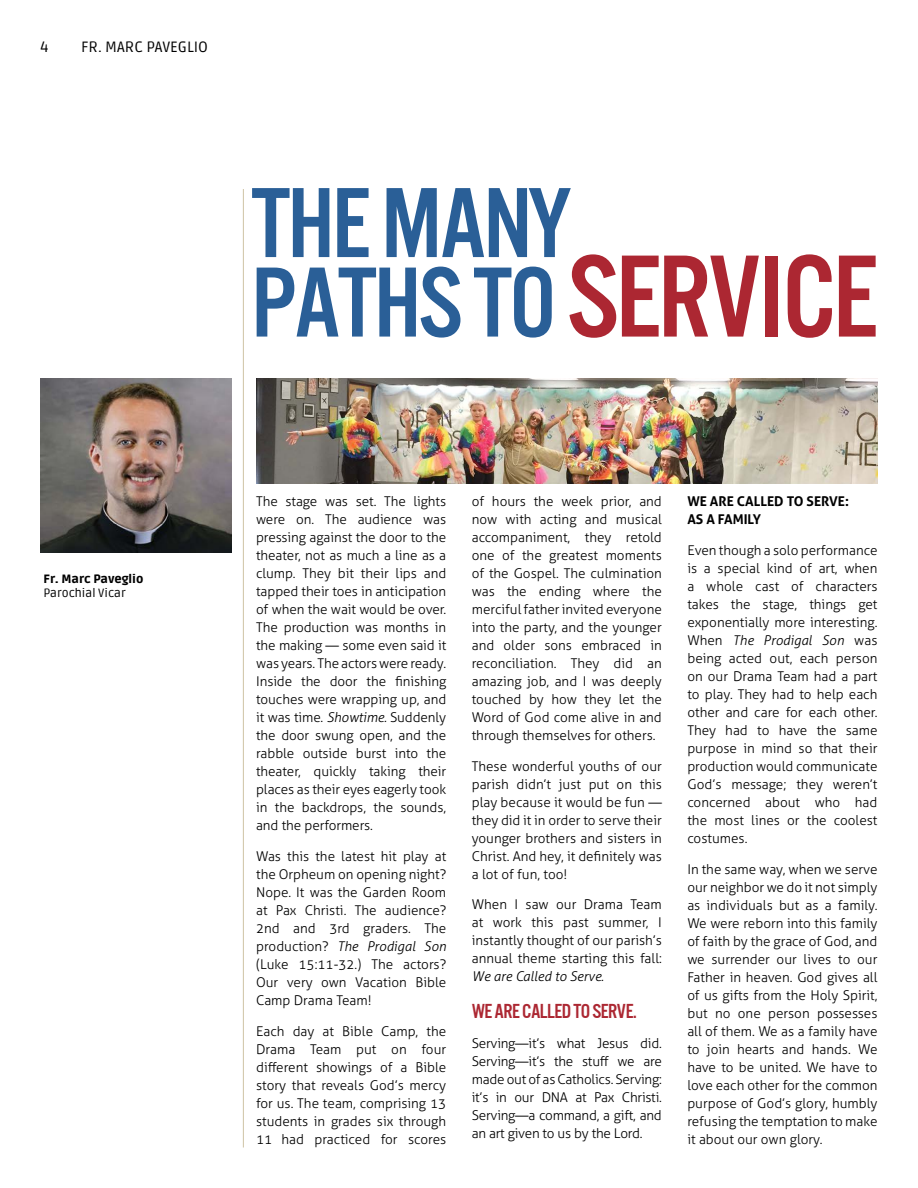
<style>
.page{position:relative;width:918px;height:1188px;background:#fff}
.page>*{position:absolute;margin:0;border:0;box-sizing:border-box;transform-origin:0 0}
.t1{font:103.5px/79.5px "U.S.101";letter-spacing:-.025em;color:#2a5f97}
.t2{font:21px "U.S.101";letter-spacing:-.025em;color:#ac2732}
.t3{font:15px "Ruda";color:#000}
.t4{font:300 13.5px/18px "Aller";color:#000;text-align:justify}
.t5{font:700 13.5px/18px "Aller";color:#000}
.t6{font:italic 300 13.5px "Aller";color:#000}
.t7{font:900 12px "Ruda";color:#000}
.t8{font:12px "Ruda";color:#000}
.s1{font-size:121.5px;color:#ac2732}
.s2{font-style:italic}
</style>
<div class="page">
<img style="left:40px;top:378px;width:192px;height:175px">
<hr style="left:243px;top:189px;width:1px;height:959px;background:#cec3a4">
<img style="left:256px;top:378px;width:622px;height:106px">
<p class="t3" style="left:40px;top:39px;width:10px">4</p>
<p class="t3" style="left:81px;top:39px;width:129px">FR. MARC PAVEGLIO</p>
<h1 class="t1" style="left:251px;top:182px;width:628px">THE MANY<br>PATHS TO<span class="s1">SERVICE</span></h1>
<p class="t7" style="left:44px;top:572px;width:101px">Fr. Marc Paveglio</p>
<p class="t8" style="left:44px;top:587px;width:84px">Parochial Vicar</p>
<p class="t4" style="left:256px;top:492px;width:192px">The stage was set. The lights were on. The audience was pressing against the door to the theater, not as much a line as a clump. They bit their lips and tapped their toes in anticipation of when the wait would be over.<br>The production was months in the making — some even said it was years. The actors were ready.<br>Inside the door the finishing touches were wrapping up, and it was time. <span class="s2">Showtime.</span> Suddenly the door swung open, and the rabble outside burst into the theater, quickly taking their places as their eyes eagerly took in the backdrops, the sounds, and the performers.</p>
<p class="t4" style="left:256px;top:847px;width:192px">Was this the latest hit play at the Orpheum on opening night?<br>Nope. It was the Garden Room at Pax Christi. The audience?<br>2nd and 3rd graders. The production? <span class="s2">The Prodigal Son </span>(Luke 15:11-32.) The actors?<br>Our very own Vacation Bible Camp Drama Team!</p>
<p class="t4" style="left:256px;top:1022px;width:192px">Each day at Bible Camp, the Drama Team put on four different showings of a Bible story that reveals God’s mercy for us. The team, comprising 13 students in grades six through 11 had practiced for scores</p>
<p class="t4" style="left:472px;top:492px;width:192px">of hours the week prior, and now with acting and musical accompaniment, they retold one of the greatest moments of the Gospel. The culmination was the ending where the merciful father invited everyone into the party, and the younger and older sons embraced in reconciliation. They did an amazing job, and I was deeply touched by how they let the Word of God come alive in and through themselves for others.</p>
<p class="t4" style="left:472px;top:757px;width:192px">These wonderful youths of our parish didn’t just put on this play because it would be fun — they did it in order to serve their younger brothers and sisters in Christ. And hey, it definitely was a lot of fun, too!</p>
<p class="t4" style="left:472px;top:896px;width:192px">When I saw our Drama Team at work this past summer, I instantly thought of our parish’s annual theme starting this fall:</p>
<p class="t6" style="left:472px;top:969px;width:134px">We are Called to Serve.</p>
<h2 class="t2" style="left:472px;top:1000px;width:166px">WE ARE CALLED TO SERVE.</h2>
<p class="t4" style="left:472px;top:1035px;width:192px">Serving—it’s what Jesus did.<br>Serving—it’s the stuff we are made out of as Catholics. Serving: it’s in our DNA at Pax Christi.<br>Serving—a command, a gift, and an art given to us by the Lord.</p>
<p class="t5" style="left:687px;top:492px;width:163px">WE ARE CALLED TO SERVE:<br>AS A FAMILY</p>
<p class="t4" style="left:687px;top:541px;width:192px">Even though a solo performance is a special kind of art, when a whole cast of characters takes the stage, things get exponentially more interesting.<br>When <span class="s2">The Prodigal Son</span> was being acted out, each person on our Drama Team had a part to play. They had to help each other and care for each other.<br>They had to have the same purpose in mind so that their production would communicate God’s message; they weren’t concerned about who had the most lines or the coolest costumes.</p>
<p class="t4" style="left:687px;top:860px;width:192px">In the same way, when we serve our neighbor we do it not simply as individuals but as a family.<br>We were reborn into this family of faith by the grace of God, and we surrender our lives to our Father in heaven. God gives all of us gifts from the Holy Spirit, but no one person possesses all of them. We as a family have to join hearts and hands. We have to be united. We have to love each other for the common purpose of God’s glory, humbly refusing the temptation to make it about our own glory.</p>
</div>
